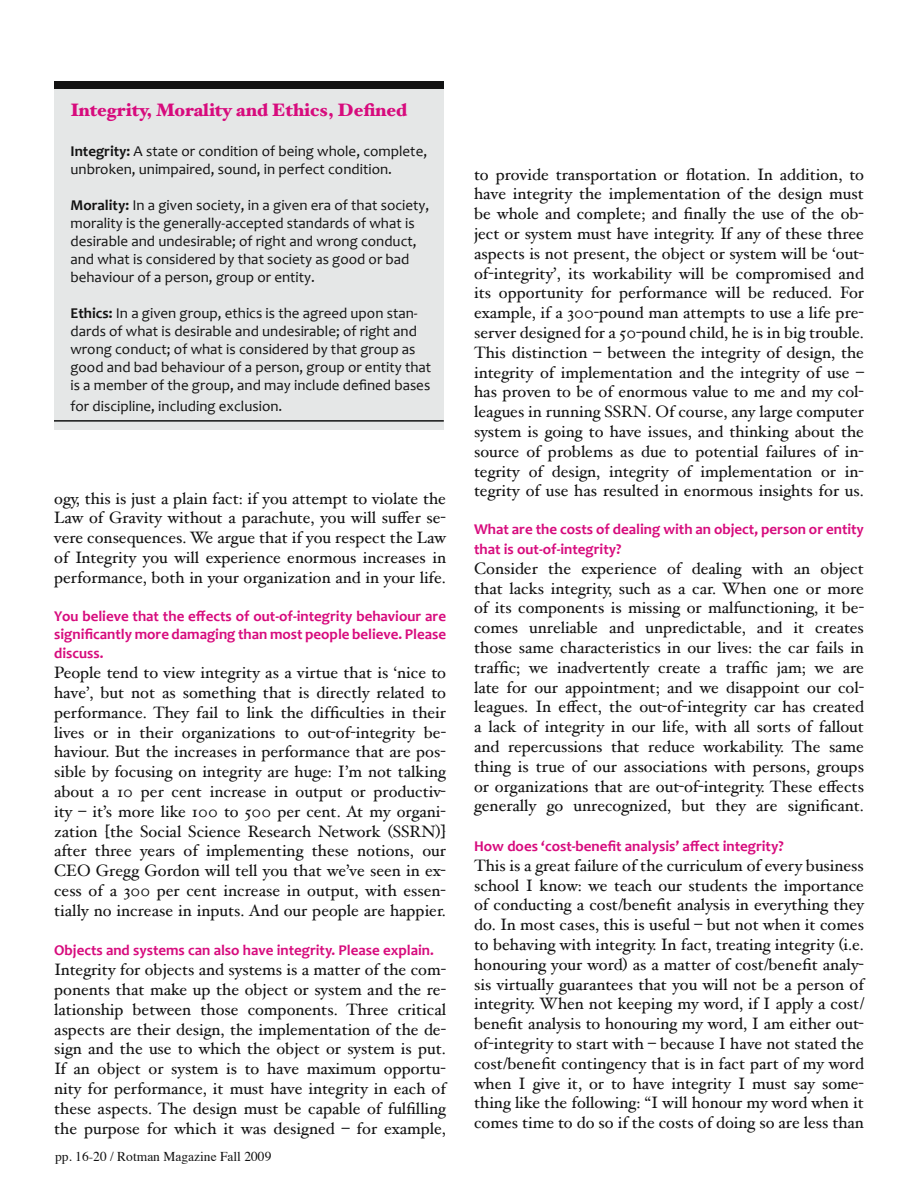
<style>
.page{position:relative;width:918px;height:1188px;background:#fff}
.page>*{position:absolute;margin:0;border:0;box-sizing:border-box;transform-origin:0 0}
.t1{font:900 18px "Hoefler Text";color:#d70b7d}
.t2{font:16.5px/19.8px "Hoefler Text";color:#121212;text-align:justify}
.t3{font:15px/18px "Candara";color:#121212}
.t4{font:700 15px/18px "Candara";color:#d70b7d}
.t5{font:13.5px "Times";color:#121212}
.s1{font-weight:700}
</style>
<div class="page">
<div style="left:54px;top:89px;width:390px;height:341px;background:#e5e7e7"></div>
<hr style="left:54px;top:420px;width:390px;height:2px;background:#121212">
<div style="left:54px;top:81px;width:390px;height:8px;background:#121212"></div>
<p class="t1" style="left:70px;top:99px;width:338px">Integrity, Morality and Ethics, Defined</p>
<p class="t3" style="left:70px;top:142px;width:358px"><span class="s1">Integrity:</span> A state or condition of being whole, complete, unbroken, unimpaired, sound, in perfect condition.</p>
<p class="t3" style="left:70px;top:196px;width:360px"><span class="s1">Morality:</span> In a given society, in a given era of that society, morality is the generally-accepted standards of what is desirable and undesirable; of right and wrong conduct, and what is considered by that society as good or bad behaviour of a person, group or entity.</p>
<p class="t3" style="left:70px;top:304px;width:362px"><span class="s1">Ethics:</span> In a given group, ethics is the agreed upon stan&shy;dards of what is desirable and undesirable; of right and wrong conduct; of what is considered by that group as good and bad behaviour of a person, group or entity that is a member of the group, and may include defined bases</p>
<p class="t3" style="left:70px;top:397px;width:213px">for discipline, including exclusion.</p>
<p class="t2" style="left:54px;top:488px;width:393px">ogy, this is just a plain fact: if you attempt to violate the Law of Gravity without a parachute, you will suffer se&shy;vere consequences. We argue that if you respect the Law of Integrity you will experience enormous increases in performance, both in your organization and in your life.</p>
<p class="t4" style="left:54px;top:606px;width:393px">You believe that the effects of out-of-integrity behaviour are significantly more damaging than most people believe. Please</p>
<p class="t4" style="left:54px;top:644px;width:51px">discuss.</p>
<p class="t2" style="left:54px;top:663px;width:393px">People tend to view integrity as a virtue that is ‘nice to have’, but not as something that is directly related to performance. They fail to link the difficulties in their lives or in their organizations to out-of-integrity be&shy;haviour. But the increases in performance that are pos&shy;sible by focusing on integrity are huge: I’m not talking about a 10 per cent increase in output or productiv&shy;ity – it’s more like 100 to 500 per cent. At my organi&shy;zation [the Social Science Research Network (SSRN)] after three years of implementing these notions, our CEO Gregg Gordon will tell you that we’ve seen in ex&shy;cess of a 300 per cent increase in output, with essen&shy;tially no increase in inputs. And our people are happier.</p>
<p class="t4" style="left:54px;top:941px;width:381px">Objects and systems can also have integrity. Please explain.</p>
<p class="t2" style="left:54px;top:960px;width:393px">Integrity for objects and systems is a matter of the com&shy;ponents that make up the object or system and the re&shy;lationship between those components. Three critical aspects are their design, the implementation of the de&shy;sign and the use to which the object or system is put.<br>If an object or system is to have maximum opportu&shy;nity for performance, it must have integrity in each of these aspects. The design must be capable of fulfilling the purpose for which it was designed – for example,</p>
<p class="t5" style="left:55px;top:1144px;width:218px">pp. 16-20 / Rotman Magazine Fall 2009</p>
<p class="t2" style="left:474px;top:164px;width:391px">to provide transportation or flotation. In addition, to have integrity the implementation of the design must be whole and complete; and finally the use of the ob&shy;ject or system must have integrity. If any of these three aspects is not present, the object or system will be ‘out&shy;of-integrity’, its workability will be compromised and its opportunity for performance will be reduced. For example, if a 300-pound man attempts to use a life pre&shy;server designed for a 50-pound child, he is in big trouble.<br>This distinction – between the integrity of design, the integrity of implementation and the integrity of use – has proven to be of enormous value to me and my col&shy;leagues in running SSRN. Of course, any large computer system is going to have issues, and thinking about the source of problems as due to potential failures of in&shy;tegrity of design, integrity of implementation or in&shy;tegrity of use has resulted in enormous insights for us.</p>
<p class="t4" style="left:474px;top:519px;width:391px;line-height:19.8px">What are the costs of dealing with an object, person or entity that is out-of-integrity?</p>
<p class="t2" style="left:474px;top:558px;width:391px">Consider the experience of dealing with an object that lacks integrity, such as a car. When one or more of its components is missing or malfunctioning, it be&shy;comes unreliable and unpredictable, and it creates those same characteristics in our lives: the car fails in traffic; we inadvertently create a traffic jam; we are late for our appointment; and we disappoint our col&shy;leagues. In effect, the out-of-integrity car has created a lack of integrity in our life, with all sorts of fallout and repercussions that reduce workability. The same thing is true of our associations with persons, groups or organizations that are out-of-integrity. These effects generally go unrecognized, but they are significant.</p>
<p class="t4" style="left:474px;top:837px;width:311px">How does ‘cost-benefit analysis’ affect integrity?</p>
<p class="t2" style="left:474px;top:855px;width:391px">This is a great failure of the curriculum of every business school I know: we teach our students the importance of conducting a cost/benefit analysis in everything they do. In most cases, this is useful – but not when it comes to behaving with integrity. In fact, treating integrity (i.e. honouring your word) as a matter of cost/benefit analy&shy;sis virtually guarantees that you will not be a person of integrity. When not keeping my word, if I apply a cost/ benefit analysis to honouring my word, I am either out&shy;of-integrity to start with – because I have not stated the cost/benefit contingency that is in fact part of my word when I give it, or to have integrity I must say some&shy;thing like the following: “I will honour my word when it comes time to do so if the costs of doing so are less than</p>
</div>
